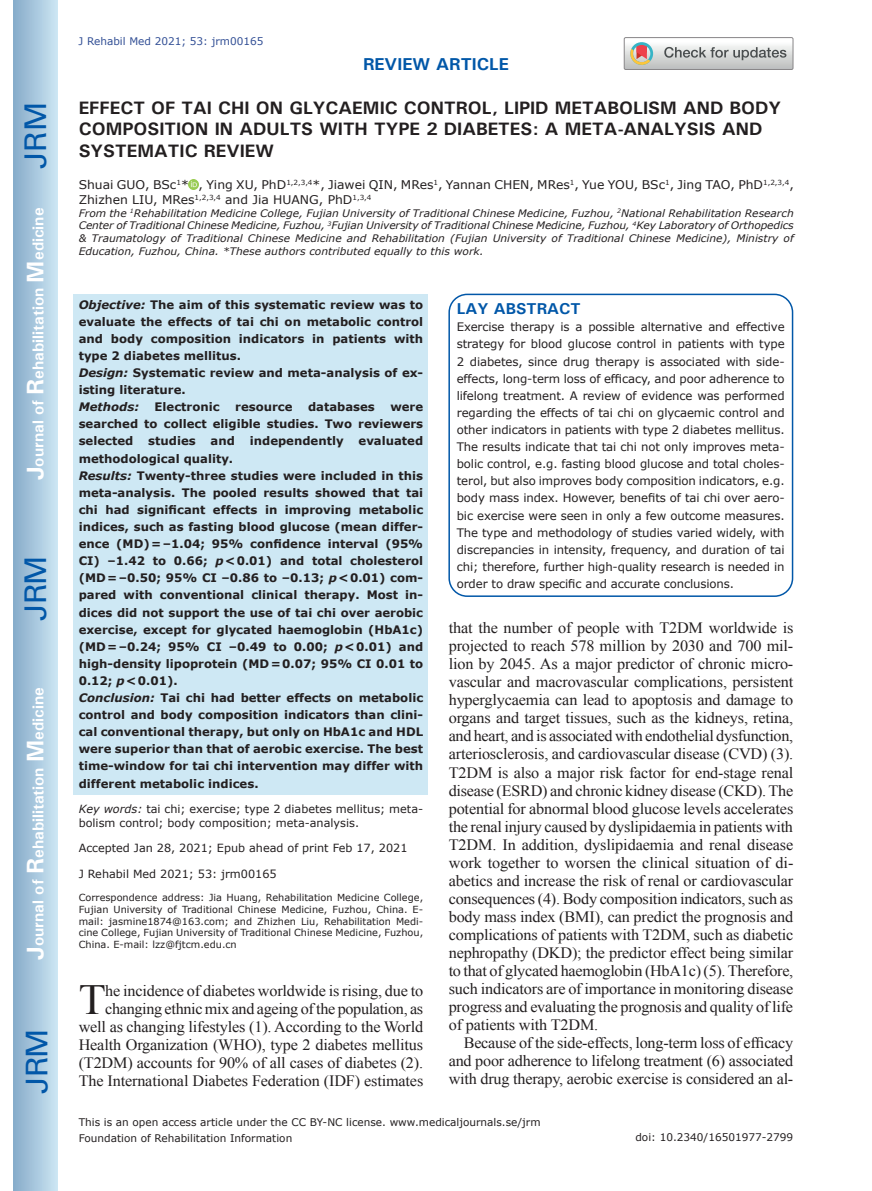
<style>
.page{position:relative;width:872px;height:1191px;background:#fff}
.page>*{position:absolute;margin:0;border:0;box-sizing:border-box;transform-origin:0 0}
.t1{font:42.9px "Times New Roman";color:#231f20}
.t2{font:30px "Univers";letter-spacing:-.03em;color:#0157a8}
.t3{font:700 18px/21.6px "Univers";color:#231f20}
.t4{font:700 17.25px "Univers";color:#0157a8}
.t5{font:15.75px/18px "Times New Roman";letter-spacing:-.01em;color:#231f20;text-align:justify}
.t6{font:700 15.75px "Univers";color:#fff}
.t7{font:700 15.75px "Univers";color:#0157a8}
.t8{font:12px/14.4px "Verdana";color:#231f20}
.t9{font:700 11.7px/17.1px "Verdana";color:#231f20}
.t10{font:11.7px/17.1px "Verdana";letter-spacing:-.01em;color:#231f20;text-align:justify}
.t11{font:italic 700 11.7px "Verdana";color:#231f20}
.t12{font:11.25px/13.5px "Verdana";color:#231f20}
.t13{font:10.5px/15.8px "Verdana";color:#231f20}
.t14{font:10.5px "Verdana";color:#324f95}
.t15{font:italic 10.35px/12.8px "Verdana";color:#231f20;text-align:justify}
.t16{font:9.75px/11.7px "Verdana";color:#231f20;text-align:justify}
.s1{font-size:24px}
.s2{font-style:italic}
</style>
<div class="page">
<div style="left:14px;top:0;width:43px;height:1191px;background:linear-gradient(to right,#88acca,#cbe5f2)"></div>
<div style="left:624px;top:37px;width:169px;height:33px;border:1px solid #888688;border-radius:2px"></div>
<svg style="left:624px;top:38px;width:169px;height:32px"></svg>
<div style="left:74px;top:294px;width:354px;height:500px;background:#cee8f4"></div>
<svg style="left:189px;top:180px;width:9px;height:9px"></svg>
<div style="left:448px;top:294px;width:345px;height:303px;border:2px solid #0157a8;border-radius:18px"></div>
<h2 class="t2" style="left:18px;top:169px;width:68px;rotate:-90deg">JRM</h2>
<p class="t6" style="left:28px;top:480px;width:274px;rotate:-90deg"><span class="s1">J</span>ournal of <span class="s1">R</span>ehabilitation <span class="s1">M</span>edicine</p>
<h2 class="t2" style="left:18px;top:620px;width:67px;rotate:-90deg">JRM</h2>
<p class="t6" style="left:28px;top:959px;width:274px;rotate:-90deg"><span class="s1">J</span>ournal of <span class="s1">R</span>ehabilitation <span class="s1">M</span>edicine</p>
<h2 class="t2" style="left:19px;top:1093px;width:67px;rotate:-90deg">JRM</h2>
<p class="t14" style="left:79px;top:35px;width:186px">J Rehabil Med 2021; 53: jrm00165</p>
<p class="t4" style="left:363px;top:53px;width:147px">REVIEW ARTICLE</p>
<p class="t3" style="left:79px;top:96px;width:704px">EFFECT OF TAI CHI ON GLYCAEMIC CONTROL, LIPID METABOLISM AND BODY<br>COMPOSITION IN ADULTS WITH TYPE 2 DIABETES: A META-ANALYSIS AND<br>SYSTEMATIC REVIEW</p>
<p class="t8" style="left:79px;top:178px;width:716px">Shuai GUO, BSc<sup>1</sup>* , Ying XU, PhD<sup>1,2,3,4</sup>*, Jiawei QIN, MRes<sup>1</sup>, Yannan CHEN, MRes<sup>1</sup>, Yue YOU, BSc<sup>1</sup>, Jing TAO, PhD<sup>1,2,3,4</sup>,<br>Zhizhen LIU, MRes<sup>1,2,3,4</sup> and Jia HUANG, PhD<sup>1,3,4</sup></p>
<p class="t15" style="left:79px;top:206px;width:716px">From the <sup>1</sup>Rehabilitation Medicine College, Fujian University of Traditional Chinese Medicine, Fuzhou, <sup>2</sup>National Rehabilitation Research Center of Traditional Chinese Medicine, Fuzhou, <sup>3</sup>Fujian University of Traditional Chinese Medicine, Fuzhou, <sup>4</sup>Key Laboratory of Orthopedics &amp; Traumatology of Traditional Chinese Medicine and Rehabilitation (Fujian University of Traditional Chinese Medicine), Ministry of Education, Fuzhou, China. *These authors contributed equally to this work.</p>
<p class="t9" style="left:79px;top:296px;width:346px"><span class="s2">Objective:</span> The aim of this systematic review was to evaluate the effects of tai chi on metabolic control and body composition indicators in patients with type 2 diabetes mellitus.<br><span class="s2">Design:</span> Systematic review and meta-analysis of ex&shy;isting literature.</p>
<p class="t11" style="left:79px;top:399px;width:62px">Methods:</p>
<p class="t9" style="left:155px;top:398px;width:67px">Electronic</p>
<p class="t9" style="left:235px;top:398px;width:59px">resource</p>
<p class="t9" style="left:308px;top:398px;width:68px">databases</p>
<p class="t9" style="left:79px;top:398px;width:346px;text-align:justify;text-indent:312px">were searched to collect eligible studies. Two reviewers selected</p>
<p class="t9" style="left:148px;top:433px;width:49px">studies</p>
<p class="t9" style="left:211px;top:433px;width:26px">and</p>
<p class="t9" style="left:250px;top:433px;width:95px">independently</p>
<p class="t9" style="left:358px;top:433px;width:66px">evaluated</p>
<p class="t9" style="left:79px;top:450px;width:346px">methodological quality.<br><span class="s2">Results:</span> Twenty-three studies were included in this meta-analysis. The pooled results showed that tai chi had significant effects in improving metabolic indices, such as fasting blood glucose (mean differ&shy;ence (MD)=–1.04; 95% confidence interval (95% CI) –1.42 to 0.66; <span class="s2">p</span>&lt;0.01) and total cholesterol (MD=–0.50; 95% CI –0.86 to –0.13; <span class="s2">p</span>&lt;0.01) com&shy;pared with conventional clinical therapy. Most in&shy;dices did not support the use of tai chi over aerobic exercise, except for glycated haemoglobin (HbA1c) (MD=–0.24; 95% CI –0.49 to 0.00; <span class="s2">p</span>&lt;0.01) and high-density lipoprotein (MD=0.07; 95% CI 0.01 to 0.12; <span class="s2">p</span>&lt;0.01).<br><span class="s2">Conclusion:</span> Tai chi had better effects on metabolic control and body composition indicators than clini&shy;cal conventional therapy, but only on HbA1c and HDL were superior than that of aerobic exercise. The best time-window for tai chi intervention may differ with different metabolic indices.</p>
<p class="t12" style="left:79px;top:802px;width:346px"><span class="s2">Key words:</span> tai chi; exercise; type 2 diabetes mellitus; meta&shy;bolism control; body composition; meta-analysis.</p>
<p class="t12" style="left:79px;top:841px;width:330px">Accepted Jan 28, 2021; Epub ahead of print Feb 17, 2021</p>
<p class="t12" style="left:79px;top:867px;width:199px">J Rehabil Med 2021; 53: jrm00165</p>
<p class="t16" style="left:79px;top:892px;width:346px">Correspondence address: Jia Huang, Rehabilitation Medicine College, Fujian University of Traditional Chinese Medicine, Fuzhou, China. E&shy;mail: jasmine1874@163.com; and Zhizhen Liu, Rehabilitation Medi&shy;cine College, Fujian University of Traditional Chinese Medicine, Fuzhou, China. E-mail: lzz@fjtcm.edu.cn</p>
<h1 class="t1" style="left:79px;top:971px;width:29px">T</h1>
<p class="t5" style="left:79px;top:981px;width:346px;text-align:right">he incidence of diabetes worldwide is rising, due to changing ethnic mix and ageing of the population, as well as changing lifestyles (1). According to the World Health Organization (WHO), type 2 diabetes mellitus (T2DM) accounts for 90% of all cases of diabetes (2).<br>The International Diabetes Federation (IDF) estimates</p>
<p class="t7" style="left:457px;top:299px;width:125px">LAY ABSTRACT</p>
<p class="t10" style="left:457px;top:319px;width:329px">Exercise therapy is a possible alternative and effective strategy for blood glucose control in patients with type 2 diabetes, since drug therapy is associated with side&shy;effects, long-term loss of efficacy, and poor adherence to lifelong treatment. A review of evidence was performed regarding the effects of tai chi on glycaemic control and other indicators in patients with type 2 diabetes mellitus.<br>The results indicate that tai chi not only improves meta&shy;bolic control, e.g. fasting blood glucose and total choles&shy;terol, but also improves body composition indicators, e.g. body mass index. However, benefits of tai chi over aero&shy;bic exercise were seen in only a few outcome measures.<br>The type and methodology of studies varied widely, with discrepancies in intensity, frequency, and duration of tai chi; therefore, further high-quality research is needed in order to draw specific and accurate conclusions.</p>
<p class="t5" style="left:449px;top:619px;width:346px">that the number of people with T2DM worldwide is projected to reach 578 million by 2030 and 700 mil&shy;lion by 2045. As a major predictor of chronic micro&shy;vascular and macrovascular complications, persistent hyperglycaemia can lead to apoptosis and damage to organs and target tissues, such as the kidneys, retina, and heart, and is associated with endothelial dysfunction, arteriosclerosis, and cardiovascular disease (CVD) (3).<br>T2DM is also a major risk factor for end-stage renal disease (ESRD) and chronic kidney disease (CKD). The potential for abnormal blood glucose levels accelerates the renal injury caused by dyslipidaemia in patients with T2DM. In addition, dyslipidaemia and renal disease work together to worsen the clinical situation of di&shy;abetics and increase the risk of renal or cardiovascular consequences (4). Body composition indicators, such as body mass index (BMI), can predict the prognosis and complications of patients with T2DM, such as diabetic nephropathy (DKD); the predictor effect being similar to that of glycated haemoglobin (HbA1c) (5). Therefore, such indicators are of importance in monitoring disease progress and evaluating the prognosis and quality of life of patients with T2DM.</p>
<p class="t5" style="left:449px;top:1033px;width:346px;text-indent:15px">Because of the side-effects, long-term loss of efficacy and poor adherence to lifelong treatment (6) associated with drug therapy, aerobic exercise is considered an al-</p>
<p class="t13" style="left:79px;top:1114px;width:463px">This is an open access article under the CC BY-NC license. www.medicaljournals.se/jrm<br>Foundation of Rehabilitation Information</p>
<p class="t13" style="left:635px;top:1129px;width:159px">doi: 10.2340/16501977-2799</p>
</div>
